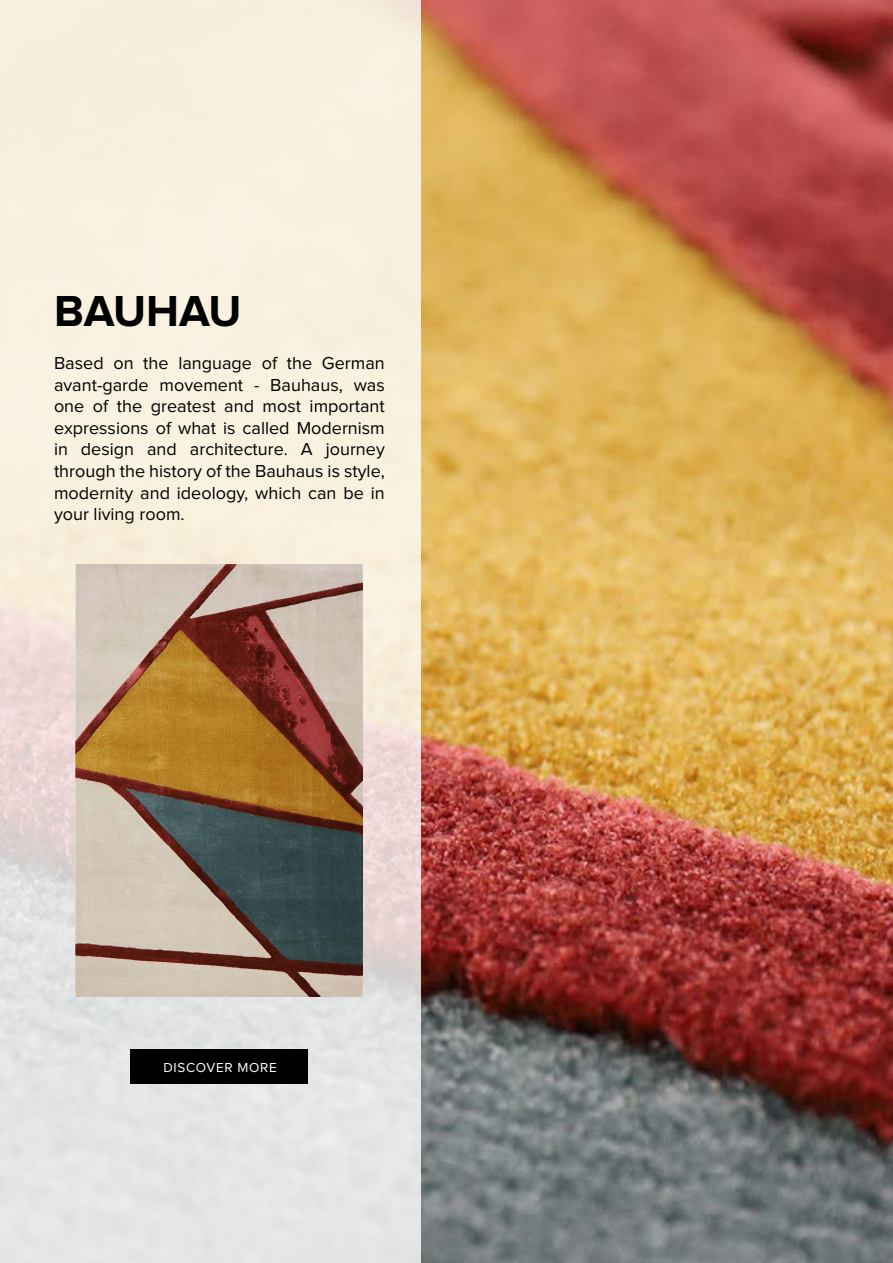
<style>
.page{position:relative;width:893px;height:1263px;background:#fff}
.page>*{position:absolute;margin:0;border:0;box-sizing:border-box;transform-origin:0 0}
.t1{font:700 45px "Proxima Nova A";color:#000}
.t2{font:18px/21.6px "Proxima Nova";color:#000;text-align:justify}
.t3{font:13.5px "Proxima Nova A";letter-spacing:.05em;color:#fff}
</style>
<div class="page">
<img style="left:421px;top:0;width:472px;height:1263px">
<svg style="left:0;top:0;width:421px;height:1263px;background:#f0eadf"></svg>
<img style="left:76px;top:564px;width:287px;height:432px">
<div style="left:131px;top:1049px;width:177px;height:34px;background:#000"></div>
<h1 class="t1" style="left:54px;top:285px;width:189px">BAUHAU</h1>
<p class="t2" style="left:54px;top:353px;width:332px">Based on the language of the German avant-garde movement - Bauhaus, was one of the greatest and most important expressions of what is called Modernism in design and architecture. A journey through the history of the Bauhaus is style, modernity and ideology, which can be in your living room.</p>
<p class="t3" style="left:163px;top:1060px;width:115px">DISCOVER MORE</p>
</div>
